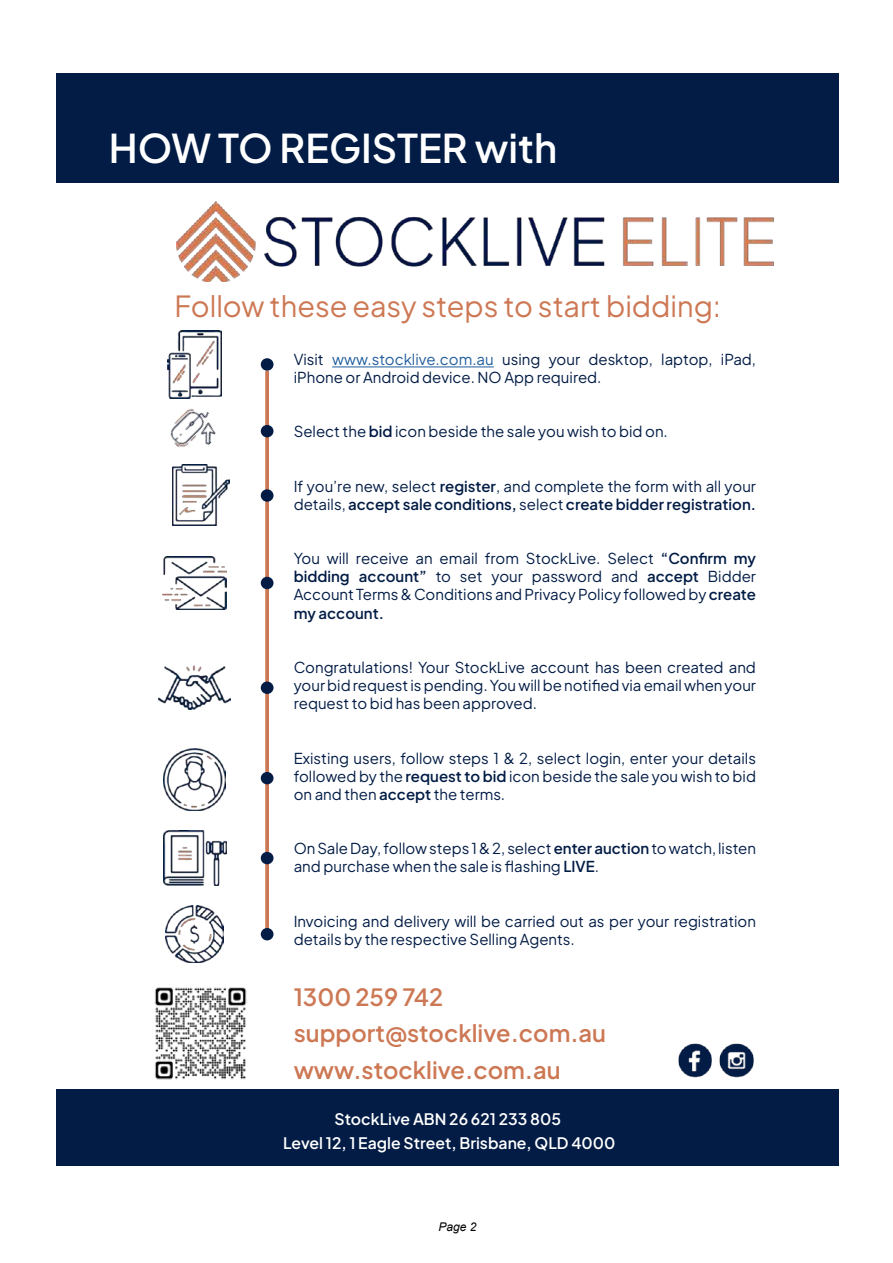
<style>
.page{position:relative;width:893px;height:1263px;background:#fff}
.page>*{position:absolute;margin:0;border:0;box-sizing:border-box;transform-origin:0 0}
.t1{font:600 39.45px "Plus Jakarta Sans";color:#fff}
.t2{font:28.95px "Plus Jakarta Sans";color:#cd7854}
.t3{font:600 23.7px/36.8px "Plus Jakarta Sans";color:#cd7854}
.t4{font:600 15.75px/23.7px "Plus Jakarta Sans";color:#fff;text-align:center}
.t5{font:15px/18.1px "Plus Jakarta Sans";color:#021c45}
.t6{font:italic 12px "Arial";color:#000}
.s1{color:#215e9e}
.s2{font-weight:600}
</style>
<div class="page">
<img style="left:177px;top:202px;width:597px;height:79px">
<div style="left:57px;top:73px;width:782px;height:110px;background:#021c45"></div>
<hr style="left:332px;top:367px;width:162px;height:1px;background:#215e9e">
<svg style="left:265px;top:371px;width:4px;height:557px;background:#cf805f"></svg>
<div style="left:261px;top:358px;width:12px;height:13px;background:#021c45;border-radius:50%"></div>
<div style="left:261px;top:928px;width:12px;height:12px;background:#021c45;border-radius:50%"></div>
<div style="left:261px;top:681px;width:12px;height:13px;background:#021c45;border-radius:50%"></div>
<div style="left:261px;top:577px;width:12px;height:12px;background:#021c45;border-radius:50%"></div>
<div style="left:261px;top:489px;width:12px;height:13px;background:#021c45;border-radius:50%"></div>
<div style="left:261px;top:425px;width:12px;height:12px;background:#021c45;border-radius:50%"></div>
<img style="left:167px;top:330px;width:55px;height:68px">
<img style="left:170px;top:408px;width:46px;height:40px">
<img style="left:172px;top:464px;width:57px;height:61px">
<img style="left:159px;top:665px;width:72px;height:45px">
<img style="left:163px;top:748px;width:62px;height:63px">
<img style="left:164px;top:830px;width:63px;height:56px">
<img style="left:165px;top:905px;width:58px;height:58px">
<div style="left:57px;top:1090px;width:782px;height:76px;background:#021c45"></div>
<div style="left:261px;top:772px;width:12px;height:12px;background:#021c45;border-radius:50%"></div>
<img style="left:163px;top:556px;width:63px;height:53px">
<img style="left:678px;top:1043px;width:34px;height:35px">
<img style="left:719px;top:1043px;width:35px;height:35px">
<img style="left:155px;top:987px;width:92px;height:93px">
<div style="left:261px;top:852px;width:12px;height:12px;background:#021c45;border-radius:50%"></div>
<h1 class="t1" style="left:109px;top:114px;width:450px">HOW TO REGISTER with</h1>
<h2 class="t2" style="left:175px;top:283px;width:548px">Follow these easy steps to start bidding:</h2>
<p class="t5" style="left:294px;top:348px;width:464px">Visit <span class="s1">www.stocklive.com.au</span> using your desktop, laptop, iPad, iPhone or Android device. NO App required.</p>
<p class="t5" style="left:294px;top:421px;width:376px">Select the <span class="s2">bid</span> icon beside the sale you wish to bid on.</p>
<p class="t5" style="left:294px;top:475px;width:464px">If you’re new, select <span class="s2">register</span>, and complete the form with all your details, <span class="s2">accept sale conditions,</span> select <span class="s2">create bidder registration.</span></p>
<p class="t5" style="left:294px;top:548px;width:464px;text-align:justify">You will receive an email from StockLive. Select <span class="s2">“Confirm my bidding account”</span> to set your password and <span class="s2">accept</span> Bidder Account Terms &amp; Conditions and Privacy Policy followed by <span class="s2">create my account.</span></p>
<p class="t5" style="left:294px;top:657px;width:464px;text-align:justify">Congratulations! Your StockLive account has been created and your bid request is pending. You will be notified via email when your request to bid has been approved.</p>
<p class="t5" style="left:294px;top:747px;width:464px;text-align:justify">Existing users, follow steps 1 &amp; 2, select login, enter your details followed by the <span class="s2">request to bid</span> icon beside the sale you wish to bid on and then <span class="s2">accept</span> the terms.</p>
<p class="t5" style="left:294px;top:838px;width:464px">On Sale Day, follow steps 1 &amp; 2, select <span class="s2">enter auction</span> to watch, listen and purchase when the sale is flashing <span class="s2">LIVE</span>.</p>
<p class="t5" style="left:294px;top:911px;width:464px">Invoicing and delivery will be carried out as per your registration details by the respective Selling Agents.</p>
<h3 class="t3" style="left:294px;top:975px;width:314px">1300 259 742 support@stocklive.com.au www.stocklive.com.au</h3>
<p class="t4" style="left:283px;top:1105px;width:334px">StockLive ABN 26 621 233 805<br>Level 12, 1 Eagle Street, Brisbane, QLD 4000</p>
<p class="t6" style="left:438px;top:1218px;width:40px">Page 2</p>
</div>
